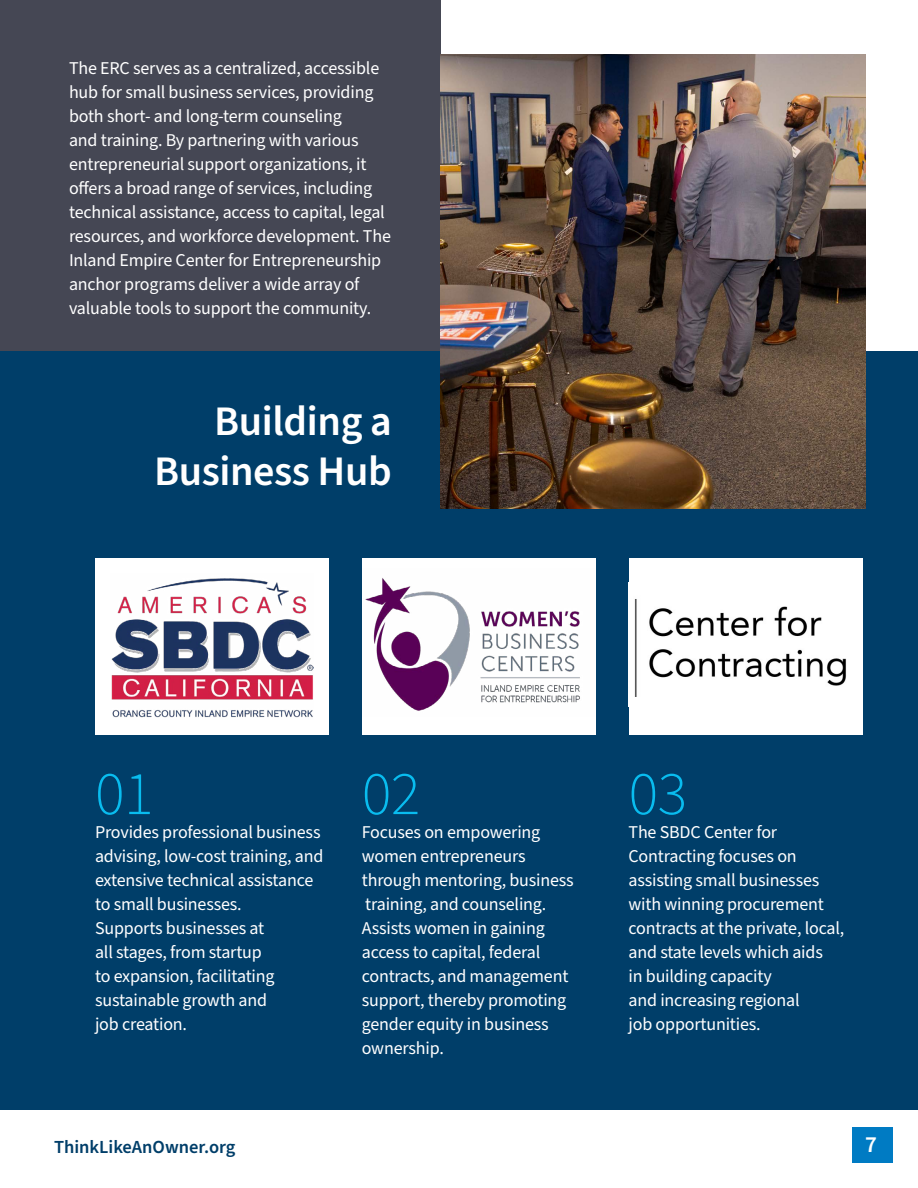
<style>
.page{position:relative;width:918px;height:1188px;background:#fff}
.page>*{position:absolute;margin:0;border:0;box-sizing:border-box;transform-origin:0 0}
.t1{font:300 61.95px "Source Sans Pro";color:#09bcef}
.t2{font:600 42px/50.4px "Source Sans Pro";letter-spacing:-.01em;color:#fff;text-align:right}
.t3{font:600 23.1px "Source Sans Pro";color:#fff}
.t4{font:600 18.45px "Source Sans Pro";color:#003e69}
.t5{font:18px/24px "Source Sans Pro";letter-spacing:-.01em;color:#fff}
</style>
<div class="page">
<div style="left:853px;top:1128px;width:40px;height:35px;background:#007bc3"></div>
<div style="left:0;top:0;width:441px;height:1096px;background:#454754"></div>
<div style="left:0;top:351px;width:918px;height:758px;background:#003e69"></div>
<img style="left:441px;top:54px;width:424px;height:455px">
<div style="left:95px;top:559px;width:234px;height:176px;background:#fff"></div>
<img style="left:111px;top:578px;width:203px;height:140px">
<div style="left:362px;top:559px;width:234px;height:176px;background:#fff"></div>
<img style="left:365px;top:578px;width:215px;height:133px">
<div style="left:629px;top:559px;width:234px;height:176px;background:#fff"></div>
<img style="left:634px;top:599px;width:212px;height:98px">
<p class="t5" style="left:69px;top:57px;width:323px">The ERC serves as a centralized, accessible hub for small business services, providing both short- and long-term counseling<br>and training. By partnering with various entrepreneurial support organizations, it offers a broad range of services, including technical assistance, access to capital, legal resources, and workforce development. The Inland Empire Center for Entrepreneurship anchor programs deliver a wide array of valuable tools to support the community.</p>
<h2 class="t2" style="left:154px;top:397px;width:239px">Building a<br>Business Hub</h2>
<h1 class="t1" style="left:95px;top:752px;width:60px">01</h1>
<p class="t5" style="left:95px;top:821px;width:230px">Provides professional business advising, low-cost training, and extensive technical assistance to small businesses.<br>Supports businesses at<br>all stages, from startup<br>to expansion, facilitating sustainable growth and<br>job creation.</p>
<h1 class="t1" style="left:362px;top:752px;width:60px">02</h1>
<p class="t5" style="left:362px;top:821px;width:213px">Focuses on empowering women entrepreneurs through mentoring, business training, and counseling.<br>Assists women in gaining access to capital, federal contracts, and management support, thereby promoting gender equity in business ownership.</p>
<h1 class="t1" style="left:629px;top:752px;width:60px">03</h1>
<p class="t5" style="left:629px;top:821px;width:217px">The SBDC Center for<br>Contracting focuses on assisting small businesses with winning procurement contracts at the private, local, and state levels which aids<br>in building capacity<br>and increasing regional<br>job opportunities.</p>
<p class="t4" style="left:54px;top:1134px;width:183px">ThinkLikeAnOwner.org</p>
<p class="t3" style="left:865px;top:1129px;width:13px">7</p>
</div>
